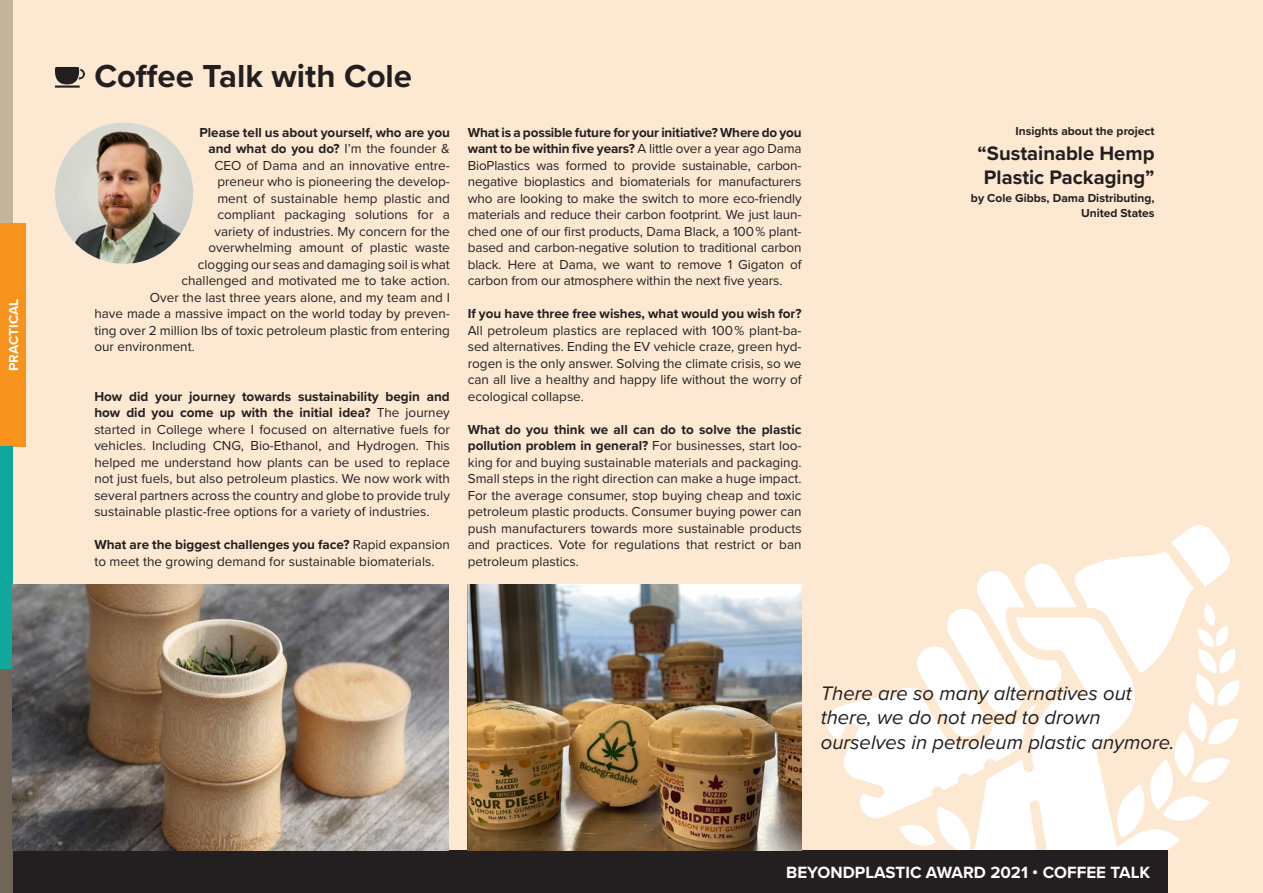
<style>
.page{position:relative;width:1263px;height:893px;background:#fde9d2}
.page>*{position:absolute;margin:0;border:0;box-sizing:border-box;transform-origin:0 0}
.Entry_Title_Innovati{font:700 33px "Proxima Nova";color:#231f20}
.Coffee_Talk_2021_Quo{font:italic 20.25px/24.3px "Proxima Nova";color:#231f20}
.Coffee_Talk_2021_Tit{font:700 20.25px/24.3px "Proxima Nova";color:#231f20;text-align:center}
.Country{font:700 16.8px "Proxima Nova";color:#fff}
.Copy{font:13.5px/16.5px "Proxima Nova";color:#231f20;text-align:justify}
.Copy-2{font:700 13.5px "Proxima Nova";color:#231f20}
.Copy-3{font:700 13.5px "Proxima Nova";color:#fff}
.Copy_small{font:700 12px "Proxima Nova";color:#231f20}
.s1{font-weight:400}
.s2{font-weight:700}
</style>
<div class="page">
<svg style="left:827px;top:525px;width:403px;height:294px"></svg>
<svg style="left:916px;top:562px;width:220px;height:41px;fill:#fefefe"></svg>
<svg style="left:899px;top:603px;width:340px;height:282px;fill:#fff"></svg>
<div style="left:0;top:850px;width:1167px;height:43px;background:#231f20"></div>
<img style="left:55px;top:122px;width:138px;height:142px">
<svg style="left:55px;top:67px;width:30px;height:21px"></svg>
<div style="left:0;top:0;width:13px;height:223px;background:#c3b49b"></div>
<div style="left:0;top:223px;width:26px;height:223px;background:#f7931d"></div>
<div style="left:0;top:446px;width:13px;height:224px;background:#12a79d"></div>
<div style="left:0;top:670px;width:13px;height:223px;background:#716557"></div>
<img style="left:468px;top:585px;width:333px;height:265px">
<img style="left:13px;top:585px;width:436px;height:265px">
<p class="Copy-3" style="left:4px;top:371px;width:74px;rotate:-90deg">PRACTICAL</p>
<p class="Entry_Title_Innovati" style="left:94px;top:51px;width:319px">Coffee Talk with Cole</p>
<p class="Copy-2" style="left:199px;top:122px;width:252px">Please tell us about yourself, who are you</p>
<p class="Copy-2" style="left:208px;top:138px;width:243px">and what do you do? <span class="s1">I’m the founder &amp;</span></p>
<p class="Copy" style="left:214px;top:156px;width:237px">CEO of Dama and an innovative entre-</p>
<p class="Copy" style="left:217px;top:173px;width:234px">preneur who is pioneering the develop-</p>
<p class="Copy" style="left:217px;top:189px;width:234px">ment of sustainable hemp plastic and</p>
<p class="Copy" style="left:217px;top:206px;width:234px">compliant packaging solutions for a</p>
<p class="Copy" style="left:214px;top:222px;width:237px">variety of industries. My concern for the</p>
<p class="Copy" style="left:208px;top:239px;width:243px">overwhelming amount of plastic waste</p>
<p class="Copy" style="left:198px;top:255px;width:254px">clogging our seas and damaging soil is what</p>
<p class="Copy" style="left:181px;top:272px;width:270px">challenged and motivated me to take action.</p>
<p class="Copy" style="left:150px;top:288px;width:301px">Over the last three years alone, and my team and I</p>
<p class="Copy" style="left:94px;top:305px;width:357px">have made a massive impact on the world today by preven-</p>
<p class="Copy" style="left:94px;top:321px;width:357px">ting over 2 million lbs of toxic petroleum plastic from entering</p>
<p class="Copy" style="left:94px;top:338px;width:102px">our environment.</p>
<p class="Copy" style="left:94px;top:387px;width:357px"><span class="s2">How did your journey towards sustainability begin and how did you come up with the initial idea?</span> The journey started in College where I focused on alternative fuels for vehicles. Including CNG, Bio-Ethanol, and Hydrogen. This helped me understand how plants can be used to replace not just fuels, but also petroleum plastics. We now work with several partners across the country and globe to provide truly sustainable plastic-free options for a variety of industries.</p>
<p class="Copy" style="left:94px;top:536px;width:357px"><span class="s2">What are the biggest challenges you face?</span> Rapid expansion to meet the growing demand for sustainable biomaterials.</p>
<p class="Copy" style="left:468px;top:123px;width:335px"><span class="s2">What is a possible future for your initiative? Where do you want to be within five years?</span> A little over a year ago Dama BioPlastics was formed to provide sustainable, carbon&shy;negative bioplastics and biomaterials for manufacturers who are looking to make the switch to more eco-friendly materials and reduce their carbon footprint. We just laun&shy;ched one of our first products, Dama Black, a 100 % plant&shy;based and carbon-negative solution to traditional carbon black. Here at Dama, we want to remove 1 Gigaton of carbon from our atmosphere within the next five years.</p>
<p class="Copy" style="left:468px;top:305px;width:335px"><span class="s2">If you have three free wishes, what would you wish for?<br></span>All petroleum plastics are replaced with 100 % plant-ba&shy;sed alternatives. Ending the EV vehicle craze, green hyd&shy;rogen is the only answer. Solving the climate crisis, so we can all live a healthy and happy life without the worry of ecological collapse.</p>
<p class="Copy" style="left:468px;top:420px;width:335px"><span class="s2">What do you think we all can do to solve the plastic pollution problem in general?</span> For businesses, start loo&shy;king for and buying sustainable materials and packaging.<br>Small steps in the right direction can make a huge impact.<br>For the average consumer, stop buying cheap and toxic petroleum plastic products. Consumer buying power can push manufacturers towards more sustainable products and practices. Vote for regulations that restrict or ban petroleum plastics.</p>
<p class="Copy_small" style="left:1015px;top:122px;width:141px">Insights about the project</p>
<p class="Coffee_Talk_2021_Tit" style="left:977px;top:140px;width:178px">“Sustainable Hemp<br>Plastic Packaging”</p>
<p class="Copy_small" style="left:971px;top:190px;width:185px">by Cole Gibbs, Dama Distributing,</p>
<p class="Copy_small" style="left:1081px;top:204px;width:75px">United States</p>
<p class="Coffee_Talk_2021_Quo" style="left:821px;top:680px;width:355px">There are so many alternatives out there, we do not need to drown ourselves in petroleum plastic anymore.</p>
<p class="Country" style="left:786px;top:860px;width:366px">BEYONDPLASTIC AWARD 2021 • COFFEE TALK</p>
</div>
